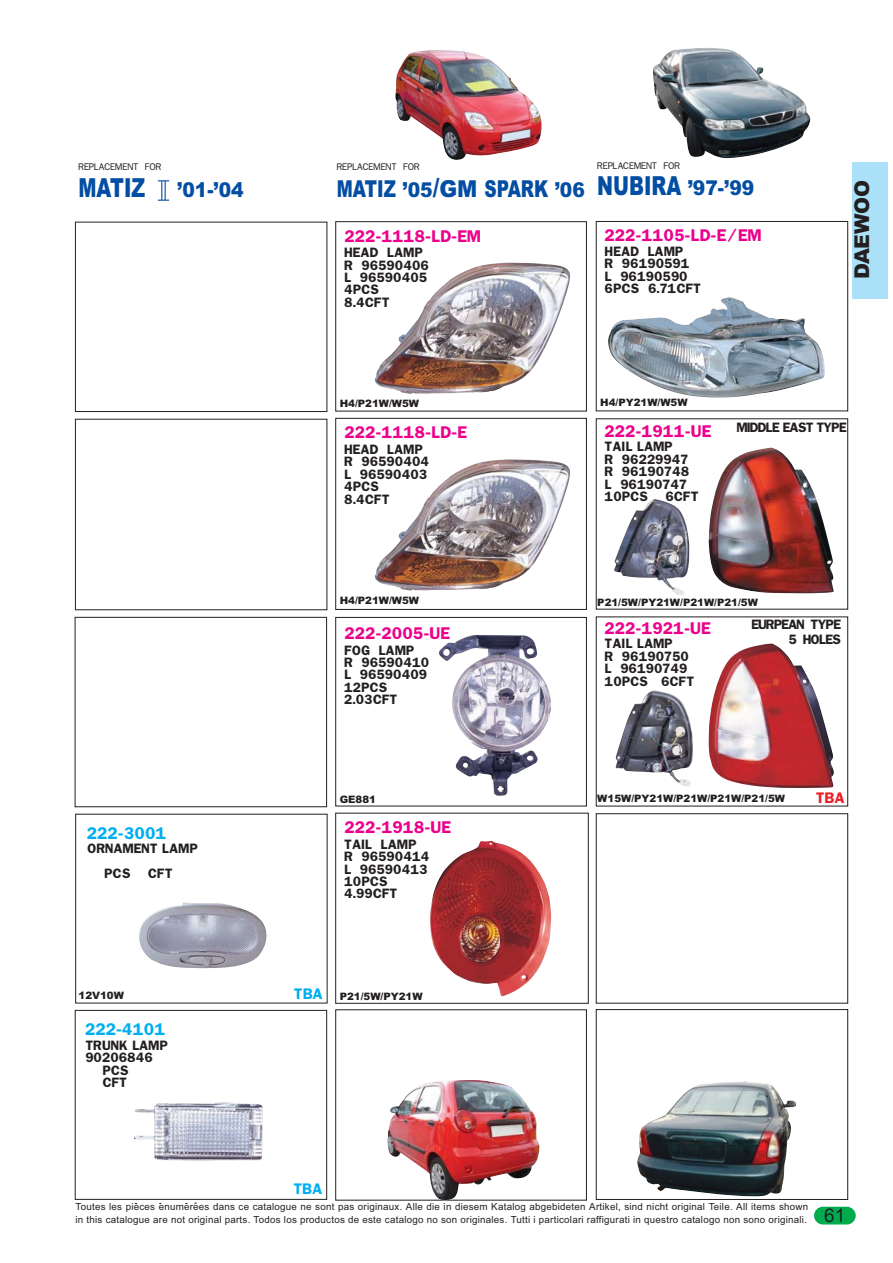
<style>
.page{position:relative;width:893px;height:1263px;background:#fff}
.page>*{position:absolute;margin:0;border:0;box-sizing:border-box;transform-origin:0 0}
.t1{font:900 23.4px "Arial";color:#034da2;scale:.73 1}
.t2{font:900 20.4px "Arial";color:#034da2;scale:.92 1}
.t3{font:900 20.4px "Arial";color:#231f20}
.t4{font:18.9px "Arial";color:#231f20}
.t5{font:14.55px "Franklin Demi";color:#ec008c}
.t6{font:14.55px "Franklin Demi";color:#00aeef}
.t7{font:13.2px "Franklin Demi";color:#00aeef}
.t8{font:13.2px "Franklin Demi";color:#ed1e25}
.t9{font:11.7px/12.5px "Franklin Demi";color:#231f20}
.t10{font:11.7px/14.5px "Franklin Demi";letter-spacing:-.075em;color:#231f20;text-align:right}
.t11{font:900 10.2px "Arial";color:#231f20}
.t12{font:9.75px/13.2px "Arial";letter-spacing:.025em;color:#231f20}
.t13{font:8.25px "Franklin";color:#231f20}
.s1{font-size:26.25px}
.s2{font-size:20.4px}
</style>
<div class="page">
<div style="left:814px;top:1207px;width:42px;height:18px;background:#00ab4e;border-radius:9px"></div>
<img style="left:375px;top:263px;width:195px;height:131px">
<div style="left:335px;top:221px;width:252px;height:190px;border:1px solid #231f20"></div>
<img style="left:430px;top:840px;width:121px;height:157px">
<div style="left:335px;top:813px;width:254px;height:191px;border:1px solid #231f20"></div>
<div style="left:335px;top:1009px;width:252px;height:192px;border:1px solid #231f20"></div>
<img style="left:439px;top:635px;width:113px;height:161px">
<div style="left:335px;top:617px;width:252px;height:189px;border:1px solid #231f20"></div>
<img style="left:395px;top:48px;width:147px;height:112px">
<img style="left:387px;top:1080px;width:152px;height:120px">
<img style="left:375px;top:459px;width:195px;height:132px">
<div style="left:335px;top:418px;width:252px;height:192px;border:1px solid #231f20"></div>
<img style="left:614px;top:499px;width:75px;height:96px">
<img style="left:615px;top:690px;width:78px;height:96px">
<svg style="left:595px;top:813px;width:253px;height:387px"></svg>
<img style="left:608px;top:297px;width:217px;height:101px">
<div style="left:596px;top:221px;width:252px;height:190px;border:1px solid #231f20"></div>
<img style="left:708px;top:448px;width:126px;height:145px">
<div style="left:596px;top:418px;width:252px;height:192px;border:1px solid #231f20"></div>
<img style="left:653px;top:48px;width:158px;height:110px">
<img style="left:637px;top:1081px;width:159px;height:117px">
<img style="left:708px;top:643px;width:126px;height:145px">
<div style="left:596px;top:617px;width:252px;height:189px;border:1px solid #231f20"></div>
<img style="left:139px;top:903px;width:128px;height:66px">
<img style="left:134px;top:1102px;width:129px;height:59px">
<div style="left:75px;top:1010px;width:252px;height:190px;border:1px solid #231f20"></div>
<div style="left:852px;top:162px;width:36px;height:137px;background:#aae0f8"></div>
<svg style="left:74px;top:221px;width:254px;height:586px"></svg>
<img style="left:157px;top:180px;width:13px;height:21px">
<p class="t13" style="left:79px;top:164px;width:84px">REPLACEMENT FOR</p>
<h2 class="t2" style="left:79px;top:178px;width:181px"><span class="s1">MATIZ</span> ’01-’04</h2>
<p class="t13" style="left:337px;top:163px;width:84px">REPLACEMENT FOR</p>
<h1 class="t1" style="left:337px;top:175px;width:341px">MATIZ <span class="s2">’05</span><span class="s1">/</span>GM SPARK <span class="s2">’06</span></h1>
<p class="t5" style="left:345px;top:230px;width:138px">222-1118-LD-EM</p>
<p class="t9" style="left:344px;top:248px;width:86px">HEAD LAMP<br>R 96590406<br>L 96590405<br>4PCS<br>8.4CFT</p>
<p class="t13" style="left:597px;top:163px;width:84px">REPLACEMENT FOR</p>
<h2 class="t2" style="left:597px;top:176px;width:172px"><span class="s1">NUBIRA</span> ’97-’99</h2>
<p class="t5" style="left:605px;top:229px;width:158px">222-1105-LD-E/EM</p>
<p class="t9" style="left:605px;top:246px;width:98px">HEAD LAMP<br>R 96190591<br>L 96190590<br>6PCS 6.71CFT</p>
<h2 class="t3" style="left:850px;top:279px;width:101px;rotate:-90deg">DAEWOO</h2>
<p class="t11" style="left:340px;top:398px;width:81px">H4/P21W/W5W</p>
<p class="t5" style="left:345px;top:427px;width:124px">222-1118-LD-E</p>
<p class="t9" style="left:344px;top:444px;width:87px">HEAD LAMP<br>R 96590404<br>L 96590403<br>4PCS<br>8.4CFT</p>
<p class="t11" style="left:600px;top:396px;width:89px">H4/PY21W/W5W</p>
<p class="t5" style="left:605px;top:425px;width:108px">222-1911-UE</p>
<p class="t9" style="left:605px;top:442px;width:86px">TAIL LAMP<br>R 96229947<br>R 96190748<br>L 96190747<br>10PCS</p>
<p class="t9" style="left:665px;top:492px;width:35px">6CFT</p>
<p class="t10" style="left:736px;top:422px;width:112px">MIDDLE EAST TYPE</p>
<p class="t11" style="left:340px;top:595px;width:81px">H4/P21W/W5W</p>
<p class="t5" style="left:345px;top:627px;width:107px">222-2005-UE</p>
<p class="t9" style="left:344px;top:645px;width:87px">FOG LAMP<br>R 96590410<br>L 96590409<br>12PCS<br>2.03CFT</p>
<p class="t6" style="left:87px;top:827px;width:81px">222-3001</p>
<p class="t9" style="left:104px;top:838px;width:95px;line-height:24.8px;text-indent:-17px">ORNAMENT LAMP<br>PCS</p>
<p class="t9" style="left:148px;top:869px;width:26px">CFT</p>
<p class="t11" style="left:340px;top:794px;width:38px">GE881</p>
<p class="t5" style="left:345px;top:822px;width:108px">222-1918-UE</p>
<p class="t9" style="left:344px;top:839px;width:87px">TAIL LAMP<br>R 96590414<br>L 96590413<br>10PCS<br>4.99CFT</p>
<p class="t11" style="left:79px;top:989px;width:47px">12V10W</p>
<p class="t7" style="left:294px;top:989px;width:31px">TBA</p>
<p class="t6" style="left:85px;top:1024px;width:82px">222-4101</p>
<p class="t9" style="left:85px;top:1040px;width:84px">TRUNK LAMP</p>
<p class="t9" style="left:85px;top:1053px;width:69px">90206846</p>
<p class="t9" style="left:102px;top:1065px;width:28px">PCS</p>
<p class="t9" style="left:102px;top:1077px;width:26px">CFT</p>
<p class="t11" style="left:340px;top:991px;width:84px">P21/5W/PY21W</p>
<p class="t11" style="left:597px;top:596px;width:162px">P21/5W/PY21W/P21W/P21/5W</p>
<p class="t5" style="left:605px;top:622px;width:108px">222-1921-UE</p>
<p class="t9" style="left:605px;top:639px;width:91px">TAIL LAMP<br>R 96190750<br>L 96190749<br>10PCS 6CFT</p>
<p class="t10" style="left:751px;top:618px;width:92px">EURPEAN TYPE<br>5 HOLES</p>
<p class="t11" style="left:597px;top:793px;width:189px">W15W/PY21W/P21W/P21W/P21/5W</p>
<p class="t8" style="left:816px;top:792px;width:31px">TBA</p>
<p class="t7" style="left:293px;top:1184px;width:31px">TBA</p>
<p class="t12" style="left:76px;top:1201px;width:734px">Toutes les pieces enumerees dans ce catalogue ne sont pas originaux. Alle die in diesem Katalog abgebideten Artikel, sind nicht original Teile. All items shown in this catalogue are not original parts. Todos los productos de este catalogo no son originales. Tutti i particolari raffigurati in questro catalogo non sono originali.</p>
<h3 class="t4" style="left:824px;top:1209px;width:23px">61</h3>
</div>
